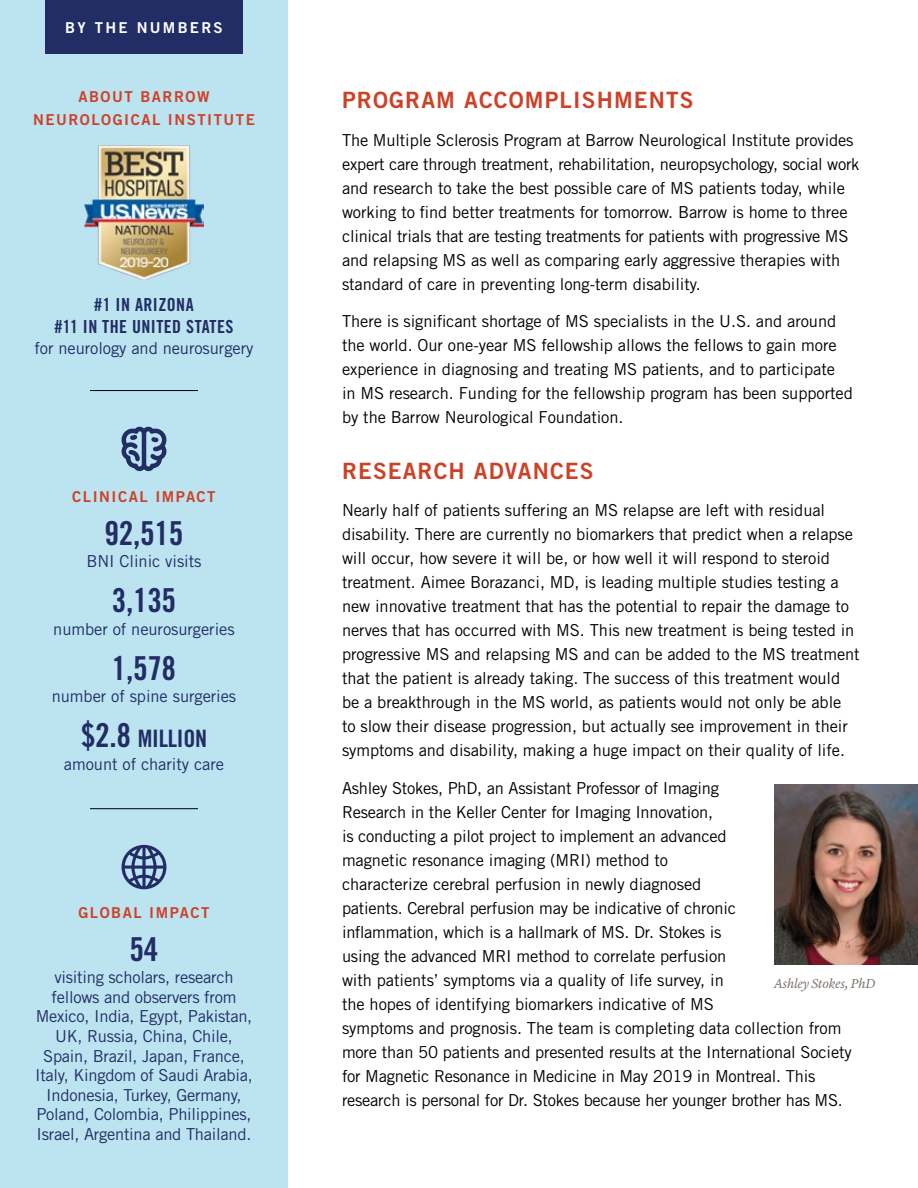
<style>
.page{position:relative;width:918px;height:1188px;background:#fff}
.page>*{position:absolute;margin:0;border:0;box-sizing:border-box;transform-origin:0 0}
.t1{font:33px "Trade Gothic Bold Cond Twenty";letter-spacing:-.01em;color:#222d65}
.t2{font:24px "Trade Gothic Bold Cond Twenty";letter-spacing:-.01em;color:#222d65}
.t3{font:22.5px "Trade Gothic Bold Two";letter-spacing:.05em;color:#cf4127}
.t4{font:18px/22.5px "Trade Gothic Bold Cond Twenty";letter-spacing:.025em;color:#222d65;text-align:center}
.t5{font:16.5px/24px "Trade Gothic";letter-spacing:-.005em;color:#000}
.t6{font:16.5px/19.5px "Trade Gothic";letter-spacing:-.015em;color:#222d65;text-align:center}
.t7{font:15px/22.5px "Trade Gothic Bold Two";letter-spacing:.1em;color:#cf4127;text-align:center}
.t8{font:15px "Trade Gothic Bold Two";letter-spacing:.15em;color:#fff}
.t9{font:italic 13.5px "Lyon Text";letter-spacing:-.015em;color:#807871}
.s1{font-size:33px}
</style>
<div class="page">
<div style="left:0;top:0;width:288px;height:1188px;background:#bbe3f0"></div>
<div style="left:45px;top:0;width:198px;height:54px;background:#222d65"></div>
<hr style="left:90px;top:390px;width:108px;height:1px;background:#000">
<img style="left:85px;top:145px;width:118px;height:135px">
<hr style="left:90px;top:808px;width:108px;height:1px;background:#000">
<svg style="left:121px;top:427px;width:45px;height:44px"></svg>
<svg style="left:122px;top:845px;width:44px;height:44px"></svg>
<img style="left:774px;top:784px;width:144px;height:180px">
<p class="t8" style="left:65px;top:18px;width:159px">BY THE NUMBERS</p>
<p class="t7" style="left:33px;top:85px;width:223px">ABOUT BARROW<br>NEUROLOGICAL INSTITUTE</p>
<h3 class="t3" style="left:342px;top:86px;width:353px">PROGRAM ACCOMPLISHMENTS</h3>
<p class="t5" style="left:342px;top:128px;width:519px">The Multiple Sclerosis Program at Barrow Neurological Institute provides expert care through treatment, rehabilitation, neuropsychology, social work and research to take the best possible care of MS patients today, while working to find better treatments for tomorrow. Barrow is home to three clinical trials that are testing treatments for patients with progressive MS and relapsing MS as well as comparing early aggressive therapies with standard of care in preventing long-term disability.</p>
<p class="t5" style="left:342px;top:309px;width:512px">There is significant shortage of MS specialists in the U.S. and around the world. Our one-year MS fellowship allows the fellows to gain more experience in diagnosing and treating MS patients, and to participate<br>in MS research. Funding for the fellowship program has been supported by the Barrow Neurological Foundation.</p>
<h3 class="t3" style="left:342px;top:457px;width:253px">RESEARCH ADVANCES</h3>
<p class="t5" style="left:342px;top:498px;width:519px">Nearly half of patients suffering an MS relapse are left with residual disability. There are currently no biomarkers that predict when a relapse will occur, how severe it will be, or how well it will respond to steroid treatment. Aimee Borazanci, MD, is leading multiple studies testing a new innovative treatment that has the potential to repair the damage to nerves that has occurred with MS. This new treatment is being tested in progressive MS and relapsing MS and can be added to the MS treatment that the patient is already taking. The success of this treatment would be a breakthrough in the MS world, as patients would not only be able<br>to slow their disease progression, but actually see improvement in their symptoms and disability, making a huge impact on their quality of life.</p>
<p class="t5" style="left:342px;top:776px;width:511px">Ashley Stokes, PhD, an Assistant Professor of Imaging<br>Research in the Keller Center for Imaging Innovation,<br>is conducting a pilot project to implement an advanced<br>magnetic resonance imaging (MRI) method to<br>characterize cerebral perfusion in newly diagnosed<br>patients. Cerebral perfusion may be indicative of chronic<br>inflammation, which is a hallmark of MS. Dr. Stokes is<br>using the advanced MRI method to correlate perfusion<br>with patients’ symptoms via a quality of life survey, in<br>the hopes of identifying biomarkers indicative of MS<br>symptoms and prognosis. The team is completing data collection from more than 50 patients and presented results at the International Society for Magnetic Resonance in Medicine in May 2019 in Montreal. This research is personal for Dr. Stokes because her younger brother has MS.</p>
<p class="t4" style="left:55px;top:293px;width:180px">#1 IN ARIZONA<br>#11 IN THE UNITED STATES</p>
<p class="t6" style="left:35px;top:339px;width:220px">for neurology and neurosurgery</p>
<p class="t7" style="left:72px;top:485px;width:145px">CLINICAL IMPACT</p>
<h1 class="t1" style="left:105px;top:513px;width:80px">92,515</h1>
<p class="t6" style="left:86px;top:552px;width:117px">BNI Clinic visits</p>
<h1 class="t1" style="left:112px;top:581px;width:66px">3,135</h1>
<p class="t6" style="left:53px;top:619px;width:183px">number of neurosurgeries</p>
<h1 class="t1" style="left:112px;top:648px;width:66px">1,578</h1>
<p class="t6" style="left:52px;top:687px;width:186px">number of spine surgeries</p>
<h2 class="t2" style="left:81px;top:724px;width:128px"><span class="s1">$2.8</span> MILLION</h2>
<p class="t6" style="left:64px;top:754px;width:162px">amount of charity care</p>
<p class="t7" style="left:78px;top:901px;width:133px">GLOBAL IMPACT</p>
<h1 class="t1" style="left:130px;top:929px;width:30px">54</h1>
<p class="t6" style="left:35px;top:968px;width:219px">visiting scholars, research fellows and observers from<br>Mexico, India, Egypt, Pakistan,<br>UK, Russia, China, Chile,<br>Spain, Brazil, Japan, France,<br>Italy, Kingdom of Saudi Arabia,<br>Indonesia, Turkey, Germany,<br>Poland, Colombia, Philippines,<br>Israel, Argentina and Thailand.</p>
<p class="t9" style="left:774px;top:973px;width:103px">Ashley Stokes, PhD</p>
</div>
